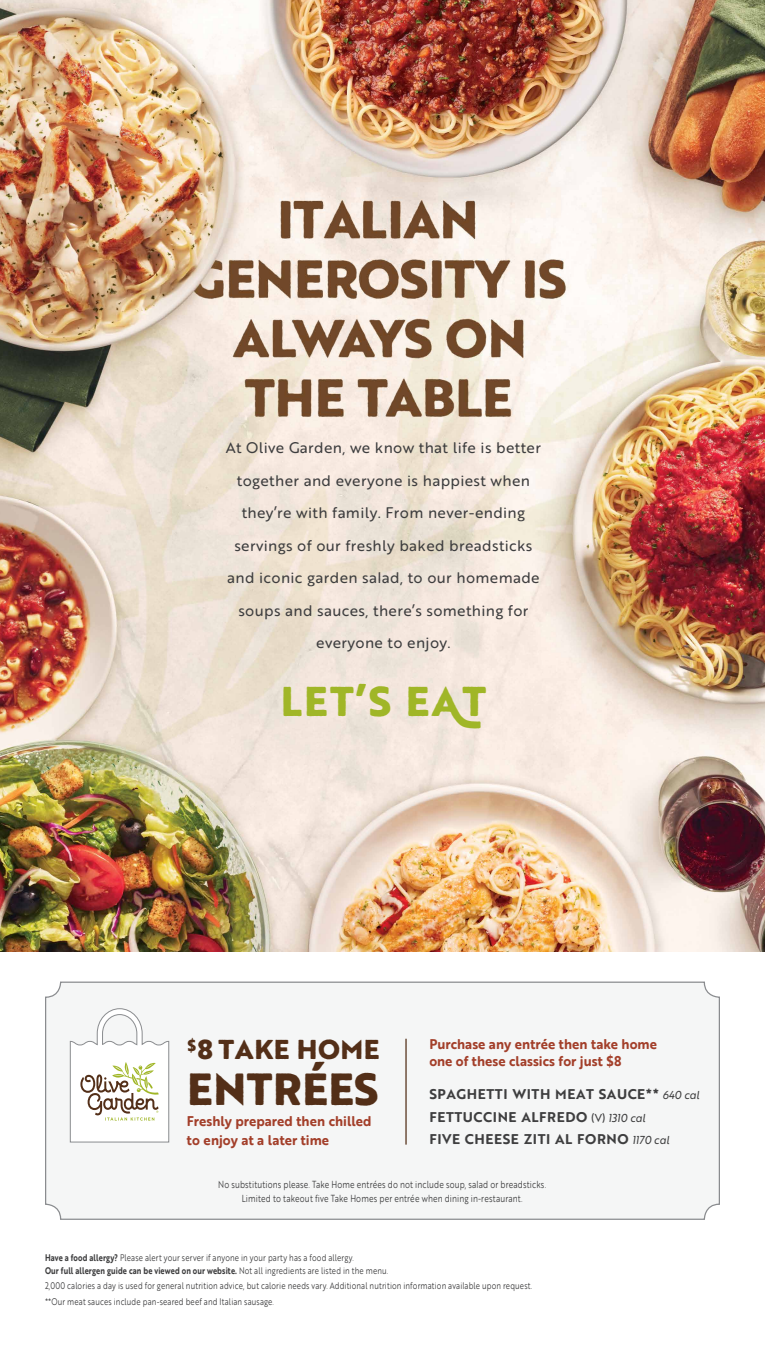
<style>
.page{position:relative;width:765px;height:1350px;background:#fff}
.page>*{position:absolute;margin:0;border:0;box-sizing:border-box;transform-origin:0 0}
.t1{font:800 43.88px "OG Brother";letter-spacing:.01em;color:#532f18}
.t2{font:800 40.62px "OG Brother";color:#a0b627}
.t3{font:800 26.62px "OG Brother";letter-spacing:.015em;color:#532f18}
.t4{font:15px/32.4px "OG Brother";letter-spacing:.02em;color:#3e3e3f;text-align:center}
.t5{font:700 13.75px/17.5px "Brother 1816 Printed";color:#a33f2a;scale:.96 1}
.t6{font:700 13.75px/22.5px "Brother 1816 Printed";letter-spacing:.04em;color:#3e3e3f}
.t7{font:10px/14.5px "Brother 1816 Printed";letter-spacing:.015em;color:#3e3e3f;text-align:center;scale:.8 1}
.t8{font:9.38px/12.8px "Brother 1816 Printed";letter-spacing:.015em;color:#3e3e3f;scale:.8 1}
.s1{font-family:"OG Brother";font-weight:400;font-style:italic;font-size:11.25px}
.s2{font-family:"OG Brother";font-weight:400;font-size:11.25px}
.s3{font-weight:700}
</style>
<div class="page">
<img style="left:0;top:0;width:765px;height:951px">
<div style="left:46px;top:982px;width:673px;height:237px;background:#f5f6f6;border-radius:15px"></div>
<div style="left:45px;top:982px;width:675px;height:238px;border:1px solid #8a8c8f;border-radius:15px"></div>
<hr style="left:405px;top:1039px;width:2px;height:106px;background:#532f18">
<svg style="left:70px;top:1008px;width:99px;height:134px"></svg>
<p class="t4" style="left:226px;top:432px;width:317px">At Olive Garden, we know that life is better together and everyone is happiest when they’re with family. From never-ending servings of our freshly baked breadsticks and iconic garden salad, to our homemade soups and sauces, there’s something for everyone to enjoy.</p>
<h2 class="t2" style="left:281px;top:671px;width:207px">LET’S EAT</h2>
<h3 class="t3" style="left:187px;top:1029px;width:194px"><sup>$</sup>8 TAKE HOME</h3>
<h1 class="t1" style="left:187px;top:1055px;width:193px">ENTRÉES</h1>
<h3 class="t5" style="left:187px;top:1111px;width:194px;line-height:18.8px">Freshly prepared then chilled to enjoy at a later time</h3>
<h3 class="t5" style="left:429px;top:1034px;width:239px">Purchase any entrée then take home one of these classics for just $8</h3>
<h3 class="t6" style="left:429px;top:1082px;width:272px">SPAGHETTI WITH MEAT SAUCE** <span class="s1">640 cal<br></span>FETTUCCINE ALFREDO <span class="s2">(V)</span> <span class="s1">1310 cal<br></span>FIVE CHEESE ZITI AL FORNO <span class="s1">1170 cal</span></h3>
<p class="t7" style="left:218px;top:1177px;width:411px">No substitutions please. Take Home entrées do not include soup, salad or breadsticks.<br>Limited to takeout five Take Homes per entrée when dining in-restaurant.</p>
<p class="t8" style="left:45px;top:1251px;width:431px"><span class="s3">Have a food allergy?</span> Please alert your server if anyone in your party has a food allergy.<br><span class="s3">Our full allergen guide can be viewed on our website.</span> Not all ingredients are listed in the menu.</p>
<p class="t8" style="left:45px;top:1278px;width:611px;line-height:15.6px">2,000 calories a day is used for general nutrition advice, but calorie needs vary. Additional nutrition information available upon request. **Our meat sauces include pan-seared beef and Italian sausage.</p>
</div>
